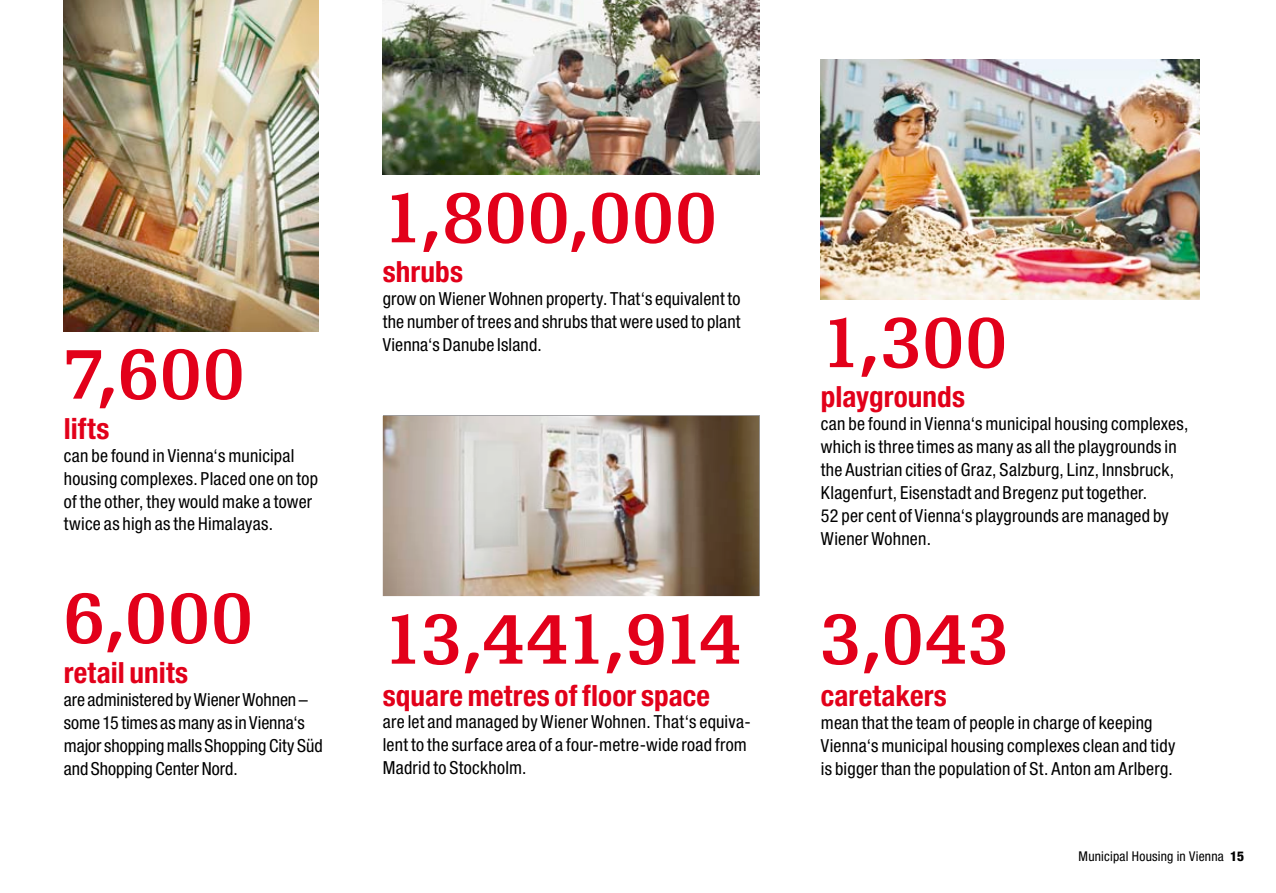
<style>
.page{position:relative;width:1276px;height:893px;background:#fff}
.page>*{position:absolute;margin:0;border:0;box-sizing:border-box;transform-origin:0 0}
.t1{font:700 74.25px "Egyptienne F";letter-spacing:.025em;color:#e2001a}
.t2{font:700 condensed 29.25px "Helvetica Neue";letter-spacing:.005em;color:#e2001a}
.t3{font:condensed 18px/22.9px "Helvetica Neue";letter-spacing:.01em;color:#000}
.t4{font:condensed 13.5px "Helvetica Neue";letter-spacing:.015em;color:#000}
.s1{font-weight:800}
</style>
<div class="page">
<img style="left:383px;top:0;width:376px;height:175px">
<img style="left:821px;top:59px;width:378px;height:241px">
<img style="left:64px;top:0;width:255px;height:331px">
<img style="left:383px;top:416px;width:376px;height:180px">
<h1 class="t1" style="left:64px;top:333px;width:182px">7,600</h1>
<h2 class="t2" style="left:64px;top:411px;width:47px">lifts</h2>
<p class="t3" style="left:64px;top:444px;width:256px">can be found in Vienna‘s municipal housing complexes. Placed one on top of the other, they would make a tower twice as high as the Himalayas.</p>
<h1 class="t1" style="left:64px;top:577px;width:190px">6,000</h1>
<h2 class="t2" style="left:64px;top:655px;width:126px">retail units</h2>
<p class="t3" style="left:64px;top:688px;width:260px">are administered by Wiener Wohnen – some 15 times as many as in Vienna‘s major shopping malls Shopping City Süd and Shopping Center Nord.</p>
<h1 class="t1" style="left:383px;top:177px;width:335px">1,800,000</h1>
<h2 class="t2" style="left:383px;top:254px;width:82px">shrubs</h2>
<p class="t3" style="left:383px;top:287px;width:359px;text-align:justify">grow on Wiener Wohnen property. That‘s equivalent to the number of trees and shrubs that were used to plant Vienna‘s Danube Island.</p>
<h1 class="t1" style="left:383px;top:598px;width:359px">13,441,914</h1>
<h2 class="t2" style="left:383px;top:677px;width:329px">square metres of floor space</h2>
<p class="t3" style="left:383px;top:710px;width:369px">are let and managed by Wiener Wohnen. That‘s equiva&shy;lent to the surface area of a four-metre-wide road from<br>Madrid to Stockholm.</p>
<h1 class="t1" style="left:821px;top:302px;width:187px">1,300</h1>
<h2 class="t2" style="left:821px;top:379px;width:146px">playgrounds</h2>
<p class="t3" style="left:821px;top:412px;width:369px">can be found in Vienna‘s municipal housing complexes, which is three times as many as all the playgrounds in the Austrian cities of Graz, Salzburg, Linz, Innsbruck, Klagenfurt, Eisenstadt and Bregenz put together.<br>52 per cent of Vienna‘s playgrounds are managed by Wiener Wohnen.</p>
<h1 class="t1" style="left:821px;top:598px;width:190px">3,043</h1>
<h2 class="t2" style="left:821px;top:677px;width:128px">caretakers</h2>
<p class="t3" style="left:821px;top:711px;width:356px">mean that the team of people in charge of keeping<br>Vienna‘s municipal housing complexes clean and tidy is bigger than the population of St. Anton am Arlberg.</p>
<p class="t4" style="left:1078px;top:848px;width:167px">Municipal Housing in Vienna <span class="s1">15</span></p>
</div>
